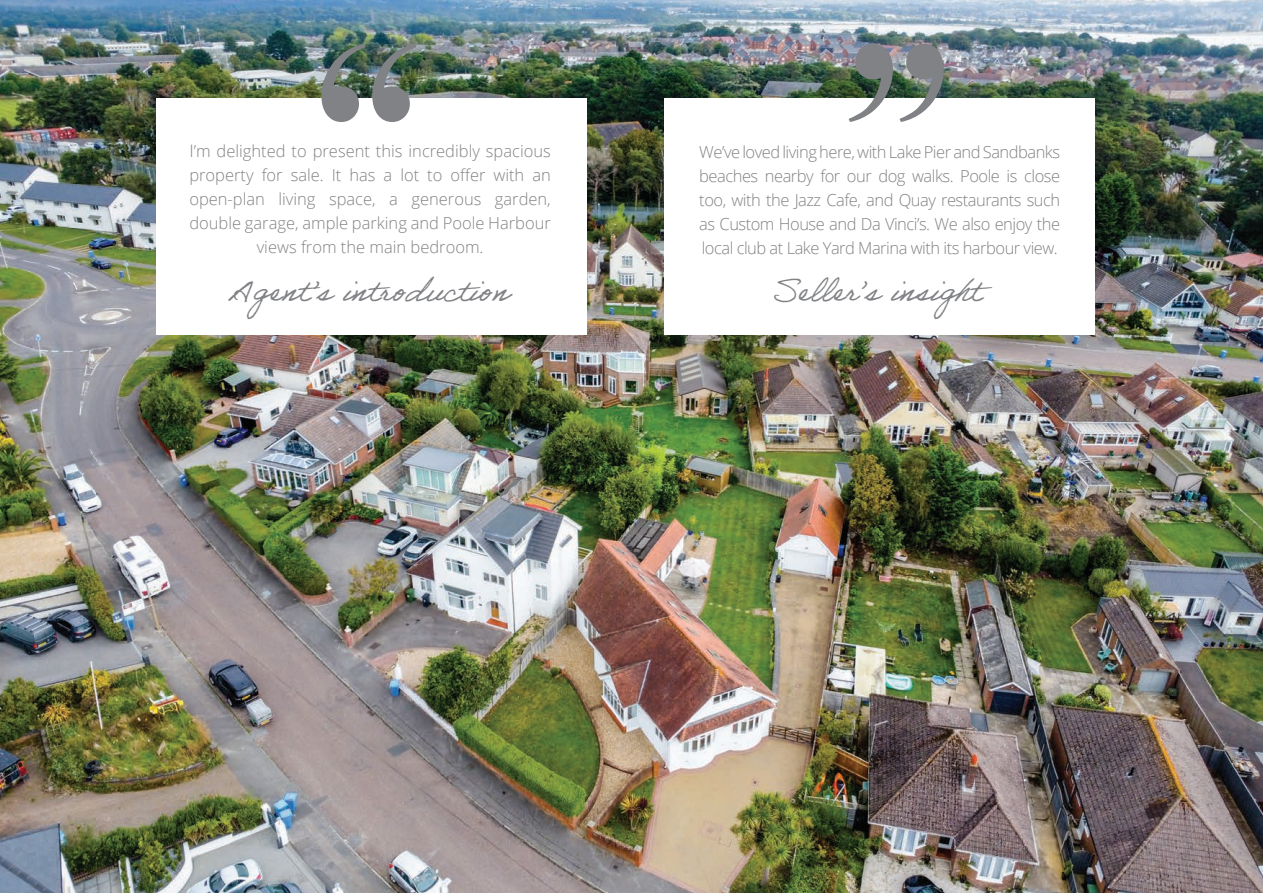
<style>
.page{position:relative;width:1263px;height:893px;background:#fff}
.page>*{position:absolute;margin:0;border:0;box-sizing:border-box;transform-origin:0 0}
.t1{font:305.4px "Bask Old Face";color:#808285}
.t2{font:31.2px "Adobe Handwriting Ernie";color:#808285}
.t3{font:300 16.5px/24px "Open Sans";color:#808285;text-align:center}
.s1{font-size:17.25px}
</style>
<div class="page">
<img style="left:0;top:0;width:1263px;height:893px">
<div style="left:156px;top:99px;width:431px;height:236px;background:#fff"></div>
<div style="left:664px;top:99px;width:430px;height:236px;background:#fff"></div>
<p class="t1" style="left:308px;top:-17px;width:125px">“</p>
<p class="t1" style="left:835px;top:-17px;width:125px">”</p>
<p class="t3" style="left:189px;top:139px;width:363px"><span class="s1">I</span>’m delighted to present this incredibly spacious property for sale. It has a lot to offer with an open-plan living space, a generous garden, double garage, ample parking and Poole Harbour views from the main bedroom.</p>
<p class="t3" style="left:699px;top:140px;width:362px;text-align:justify">We’ve loved living here, with Lake Pier and Sandbanks beaches nearby for our dog walks. Poole is close too, with the Jazz Cafe, and Quay restaurants such as Custom House and Da Vinci’s. We also enjoy the local club at Lake Yard Marina with its harbour view.</p>
<p class="t2" style="left:229px;top:272px;width:281px">Agent’s introduction</p>
<p class="t2" style="left:771px;top:272px;width:212px">Seller’s insight</p>
</div>
